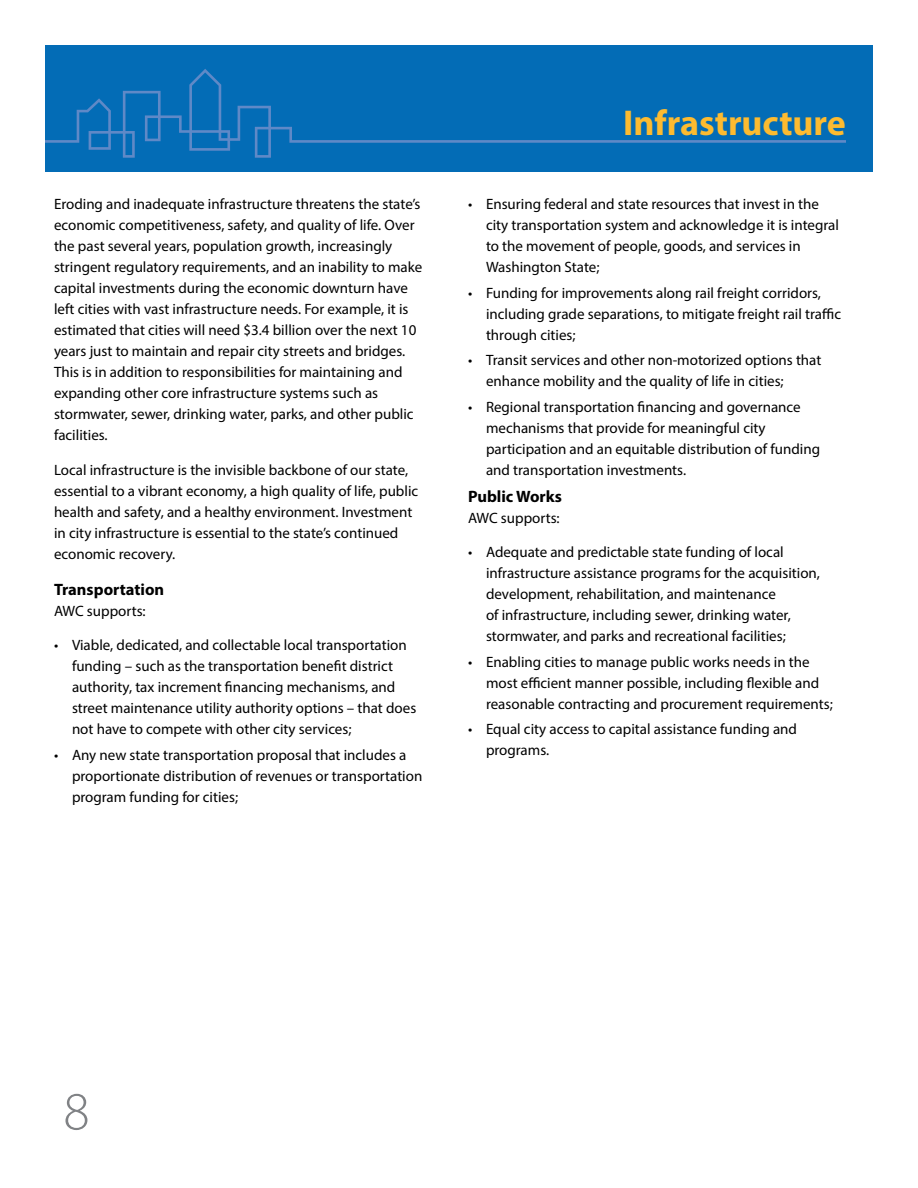
<style>
.page{position:relative;width:918px;height:1188px;background:#fff}
.page>*{position:absolute;margin:0;border:0;box-sizing:border-box;transform-origin:0 0}
.t1{font:300 54px "Myriad Pro";color:#808285}
.t2{font:700 36px "Myriad Pro";color:#fdbb30}
.t3{font:700 16.5px "Myriad Pro";color:#000}
.t4{font:15px/21px "Myriad Pro";color:#000}
</style>
<div class="page">
<div style="left:45px;top:45px;width:828px;height:127px;background:#036cb6"></div>
<svg style="left:45px;top:69px;width:801px;height:89px"></svg>
<p class="t4" style="left:54px;top:193px;width:370px">Eroding and inadequate infrastructure threatens the state’s economic competitiveness, safety, and quality of life. Over the past several years, population growth, increasingly stringent regulatory requirements, and an inability to make capital investments during the economic downturn have left cities with vast infrastructure needs. For example, it is estimated that cities will need $3.4 billion over the next 10 years just to maintain and repair city streets and bridges.<br>This is in addition to responsibilities for maintaining and expanding other core infrastructure systems such as stormwater, sewer, drinking water, parks, and other public facilities.</p>
<p class="t4" style="left:54px;top:459px;width:366px">Local infrastructure is the invisible backbone of our state, essential to a vibrant economy, a high quality of life, public health and safety, and a healthy environment. Investment in city infrastructure is essential to the state’s continued economic recovery.</p>
<p class="t3" style="left:54px;top:578px;width:112px">Transportation</p>
<p class="t4" style="left:54px;top:600px;width:93px">AWC supports:</p>
<p class="t4" style="left:72px;top:634px;width:346px;text-indent:-18px">• Viable, dedicated, and collectable local transportation funding – such as the transportation benefit district authority, tax increment financing mechanisms, and street maintenance utility authority options – that does not have to compete with other city services;</p>
<p class="t4" style="left:72px;top:744px;width:352px;text-indent:-18px">• Any new state transportation proposal that includes a proportionate distribution of revenues or transportation program funding for cities;</p>
<h2 class="t2" style="left:623px;top:99px;width:224px">Infrastructure</h2>
<p class="t4" style="left:486px;top:193px;width:355px;text-indent:-18px">• Ensuring federal and state resources that invest in the city transportation system and acknowledge it is integral to the movement of people, goods, and services in Washington State;</p>
<p class="t4" style="left:486px;top:282px;width:357px;text-indent:-18px">• Funding for improvements along rail freight corridors, including grade separations, to mitigate freight rail traffic through cities;</p>
<p class="t4" style="left:486px;top:349px;width:337px;text-indent:-18px">• Transit services and other non-motorized options that enhance mobility and the quality of life in cities;</p>
<p class="t4" style="left:486px;top:396px;width:336px;text-indent:-18px">• Regional transportation financing and governance mechanisms that provide for meaningful city participation and an equitable distribution of funding and transportation investments.</p>
<p class="t3" style="left:468px;top:485px;width:95px">Public Works</p>
<p class="t4" style="left:468px;top:507px;width:93px">AWC supports:</p>
<p class="t4" style="left:486px;top:541px;width:336px;text-indent:-18px">• Adequate and predictable state funding of local infrastructure assistance programs for the acquisition, development, rehabilitation, and maintenance<br>of infrastructure, including sewer, drinking water, stormwater, and parks and recreational facilities;</p>
<p class="t4" style="left:486px;top:651px;width:348px;text-indent:-18px">• Enabling cities to manage public works needs in the most efficient manner possible, including flexible and reasonable contracting and procurement requirements;</p>
<p class="t4" style="left:486px;top:718px;width:313px;text-indent:-18px">• Equal city access to capital assistance funding and programs.</p>
<h1 class="t1" style="left:63px;top:1082px;width:28px">8</h1>
</div>
